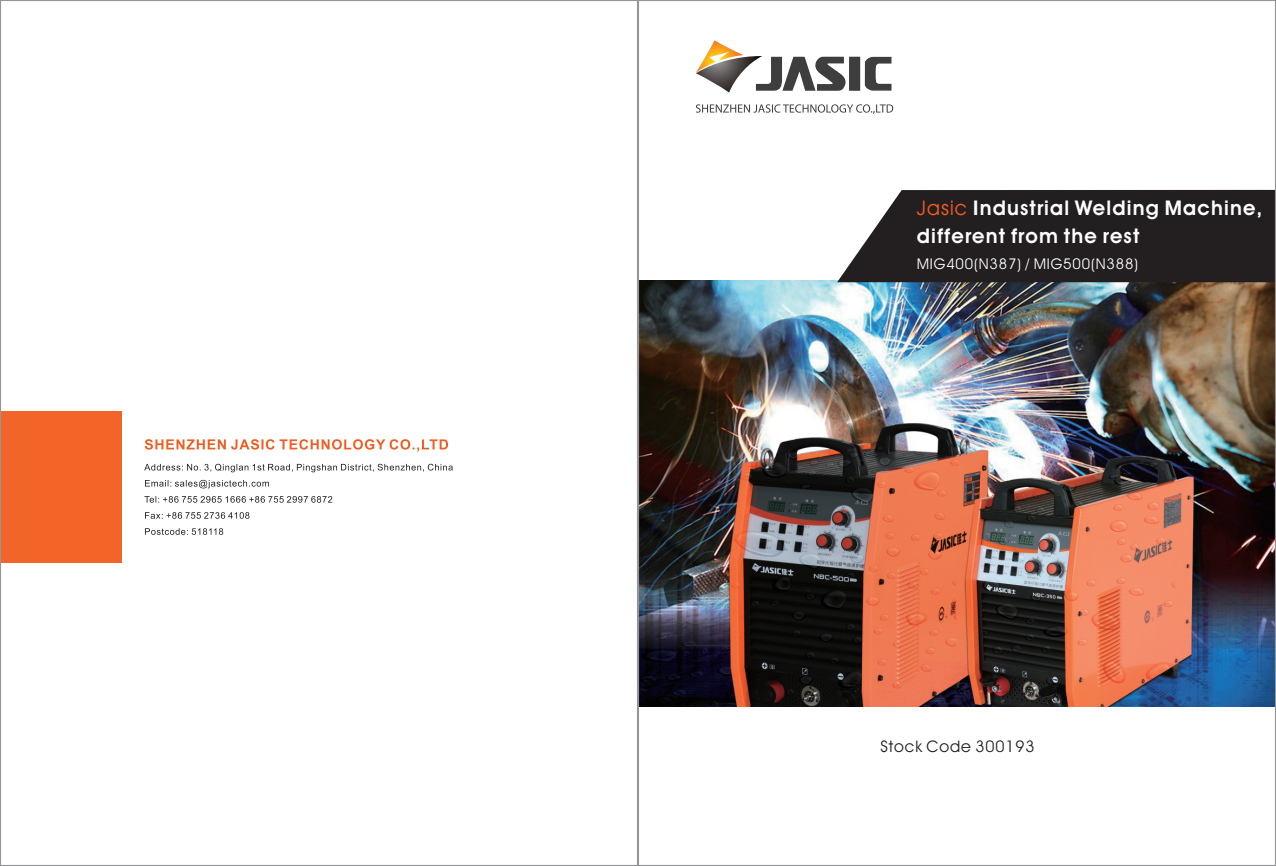
<style>
.page{position:relative;width:1276px;height:866px;background:#fff}
.page>*{position:absolute;margin:0;border:0;box-sizing:border-box;transform-origin:0 0}
.t1{font:700 20.4px/28.7px "Avant Garde IT Cby BT";letter-spacing:.06em;color:#fff}
.t2{font:16.05px "Avant Garde IT Cby BT";letter-spacing:.055em;color:#231f20}
.t3{font:14.85px "Avant Garde IT Cby BT";letter-spacing:.055em;color:#fff}
.s1{font-weight:400;color:#f25d21}
</style>
<div class="page">
<img style="left:0;top:0;width:1276px;height:866px">
<hr style="left:637px;top:0;width:2px;height:866px;background:#939598">
<p class="t1" style="left:917px;top:195px;width:347px"><span class="s1">Jasic</span> Industrial Welding Machine, different from the rest</p>
<p class="t3" style="left:917px;top:258px;width:223px">MIG400(N387) / MIG500(N388)</p>
<p class="t2" style="left:880px;top:740px;width:156px">Stock Code 300193</p>
</div>
